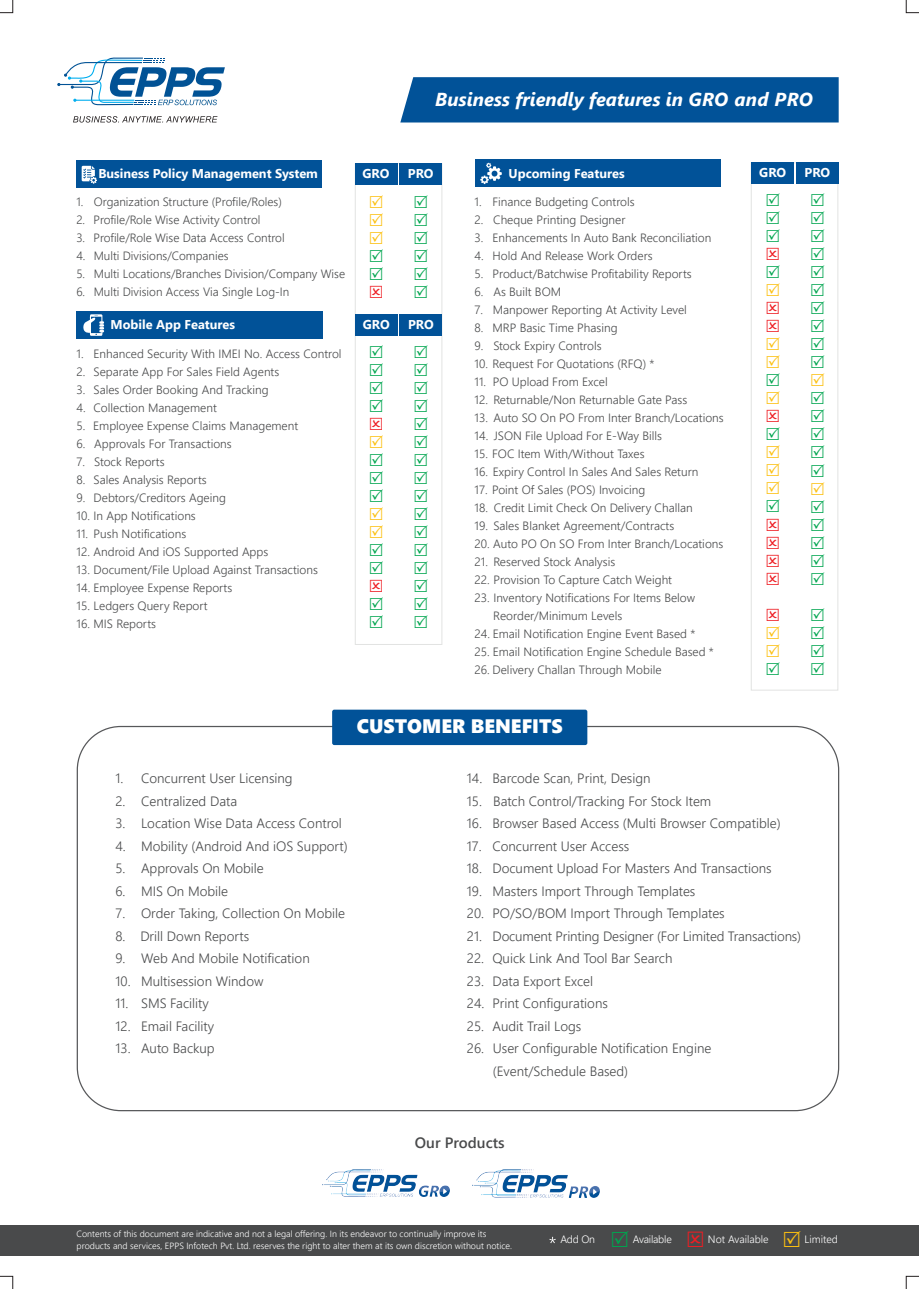
<style>
.page{position:relative;width:919px;height:1289px;background:#fff}
.page>*{position:absolute;margin:0;border:0;box-sizing:border-box;transform-origin:0 0}
.t1{font:19.5px "Segoe UI Black";color:#fff}
.t2{font:italic 700 18.75px "Segoe UI";color:#fff}
.t3{font:600 15px "Segoe UI";color:#494a4b}
.t4{font:300 13.5px/22.5px "Segoe UI";color:#494a4b}
.t5{font:700 12.75px "Segoe UI";color:#fff}
.t6{font:300 12px/18px "Segoe UI";color:#494a4b}
.t7{font:300 10.65px "Segoe UI";letter-spacing:-.01em;color:#fff}
.t8{font:300 9px/12px "Segoe UI";color:#fff}
</style>
<div class="page">
<div style="left:0;top:1225px;width:918px;height:30px;background:#494a4b"></div>
<svg style="left:549px;top:1236px;width:6px;height:7px"></svg>
<div style="left:750px;top:162px;width:88px;height:528px;background:#fff;border:1px solid #e2e3e2"></div>
<div style="left:474px;top:160px;width:246px;height:27px;background:#015298"></div>
<svg style="left:480px;top:163px;width:21px;height:21px"></svg>
<div style="left:751px;top:163px;width:43px;height:21px;background:#015298"></div>
<div style="left:796px;top:163px;width:42px;height:21px;background:#015298"></div>
<svg style="left:73px;top:116px;width:144px;height:6px"></svg>
<svg style="left:58px;top:57px;width:167px;height:49px"></svg>
<svg style="left:0;top:0;width:13px;height:13px"></svg>
<svg style="left:905px;top:1276px;width:13px;height:12px"></svg>
<svg style="left:0;top:1276px;width:13px;height:12px"></svg>
<svg style="left:905px;top:0;width:13px;height:13px"></svg>
<div style="left:355px;top:163px;width:87px;height:482px;background:#fff;border:1px solid #e2e3e2"></div>
<div style="left:355px;top:314px;width:42px;height:21px;background:#015298"></div>
<div style="left:399px;top:314px;width:43px;height:21px;background:#015298"></div>
<div style="left:77px;top:311px;width:246px;height:28px;background:#015298"></div>
<svg style="left:83px;top:314px;width:22px;height:22px"></svg>
<div style="left:400px;top:77px;width:438px;height:45px;background:#015298"></div>
<div style="left:332px;top:709px;width:255px;height:36px;background:#015298;border-radius:2px"></div>
<img style="left:322px;top:1169px;width:128px;height:27px">
<img style="left:472px;top:1169px;width:127px;height:27px">
<div style="left:355px;top:163px;width:42px;height:22px;background:#015298"></div>
<div style="left:399px;top:163px;width:43px;height:22px;background:#015298"></div>
<div style="left:76px;top:160px;width:246px;height:28px;background:#015298"></div>
<svg style="left:82px;top:166px;width:15px;height:18px"></svg>
<h2 class="t2" style="left:435px;top:88px;width:379px">Business friendly features in GRO and PRO</h2>
<p class="t5" style="left:98px;top:166px;width:221px">Business Policy Management System</p>
<p class="t6" style="left:76px;top:192px;width:207px">1. Organization Structure (Profile/Roles)</p>
<p class="t6" style="left:76px;top:210px;width:185px">2. Profile/Role Wise Activity Control</p>
<p class="t6" style="left:76px;top:228px;width:210px">3. Profile/Role Wise Data Access Control</p>
<p class="t6" style="left:76px;top:246px;width:154px">4. Multi Divisions/Companies</p>
<p class="t6" style="left:76px;top:264px;width:270px">5. Multi Locations/Branches Division/Company Wise</p>
<p class="t6" style="left:76px;top:282px;width:214px">6. Multi Division Access Via Single Log-In</p>
<p class="t5" style="left:111px;top:317px;width:126px">Mobile App Features</p>
<p class="t6" style="left:77px;top:344px;width:266px">1. Enhanced Security With IMEI No. Access Control</p>
<p class="t6" style="left:77px;top:362px;width:204px">2. Separate App For Sales Field Agents</p>
<p class="t6" style="left:77px;top:380px;width:194px">3. Sales Order Booking And Tracking</p>
<p class="t6" style="left:77px;top:398px;width:142px">4. Collection Management</p>
<p class="t6" style="left:77px;top:416px;width:223px">5. Employee Expense Claims Management</p>
<p class="t6" style="left:77px;top:434px;width:157px">6. Approvals For Transactions</p>
<p class="t6" style="left:77px;top:452px;width:90px">7. Stock Reports</p>
<p class="t6" style="left:77px;top:470px;width:132px">8. Sales Analysis Reports</p>
<p class="t6" style="left:77px;top:488px;width:151px">9. Debtors/Creditors Ageing</p>
<p class="t6" style="left:77px;top:506px;width:121px">10. In App Notifications</p>
<p class="t6" style="left:77px;top:524px;width:111px">11. Push Notifications</p>
<p class="t6" style="left:77px;top:542px;width:193px">12. Android And iOS Supported Apps</p>
<p class="t6" style="left:77px;top:560px;width:243px">13. Document/File Upload Against Transactions</p>
<p class="t6" style="left:77px;top:578px;width:157px">14. Employee Expense Reports</p>
<p class="t6" style="left:77px;top:596px;width:133px">15. Ledgers Query Report</p>
<p class="t6" style="left:77px;top:614px;width:81px">16. MIS Reports</p>
<p class="t5" style="left:362px;top:166px;width:28px">GRO</p>
<p class="t5" style="left:408px;top:166px;width:27px">PRO</p>
<p class="t5" style="left:363px;top:317px;width:28px">GRO</p>
<p class="t5" style="left:408px;top:317px;width:27px">PRO</p>
<p class="t5" style="left:508px;top:166px;width:118px">Upcoming Features</p>
<p class="t5" style="left:759px;top:166px;width:28px">GRO</p>
<p class="t5" style="left:804px;top:166px;width:27px">PRO</p>
<p class="t6" style="left:474px;top:192px;width:162px">1. Finance Budgeting Controls</p>
<p class="t6" style="left:474px;top:210px;width:152px">2. Cheque Printing Designer</p>
<p class="t6" style="left:474px;top:228px;width:238px">3. Enhancements In Auto Bank Reconciliation</p>
<p class="t6" style="left:474px;top:246px;width:180px">4. Hold And Release Work Orders</p>
<p class="t6" style="left:474px;top:264px;width:218px">5. Product/Batchwise Profitability Reports</p>
<p class="t6" style="left:474px;top:282px;width:88px">6. As Built BOM</p>
<p class="t6" style="left:474px;top:300px;width:214px">7. Manpower Reporting At Activity Level</p>
<p class="t6" style="left:474px;top:318px;width:144px">8. MRP Basic Time Phasing</p>
<p class="t6" style="left:474px;top:336px;width:128px">9. Stock Expiry Controls</p>
<p class="t6" style="left:474px;top:354px;width:181px">10. Request For Quotations (RFQ) *</p>
<p class="t6" style="left:474px;top:372px;width:135px">11. PO Upload From Excel</p>
<p class="t6" style="left:474px;top:390px;width:214px">12. Returnable/Non Returnable Gate Pass</p>
<p class="t6" style="left:474px;top:408px;width:251px">13. Auto SO On PO From Inter Branch/Locations</p>
<p class="t6" style="left:474px;top:426px;width:189px">14. JSON File Upload For E-Way Bills</p>
<p class="t6" style="left:474px;top:444px;width:171px">15. FOC Item With/Without Taxes</p>
<p class="t6" style="left:474px;top:462px;width:225px">16. Expiry Control In Sales And Sales Return</p>
<p class="t6" style="left:474px;top:480px;width:172px">17. Point Of Sales (POS) Invoicing</p>
<p class="t6" style="left:474px;top:498px;width:219px">18. Credit Limit Check On Delivery Challan</p>
<p class="t6" style="left:474px;top:516px;width:201px">19. Sales Blanket Agreement/Contracts</p>
<p class="t6" style="left:474px;top:534px;width:250px">20. Auto PO On SO From Inter Branch/Locations</p>
<p class="t6" style="left:474px;top:552px;width:142px">21. Reserved Stock Analysis</p>
<p class="t6" style="left:474px;top:570px;width:199px">22. Provision To Capture Catch Weight</p>
<p class="t6" style="left:493px;top:588px;width:204px;text-indent:-19px">23. Inventory Notifications For Items Below<br>Reorder/Minimum Levels</p>
<p class="t6" style="left:474px;top:624px;width:222px">24. Email Notification Engine Event Based *</p>
<p class="t6" style="left:474px;top:642px;width:241px">25. Email Notification Engine Schedule Based *</p>
<p class="t6" style="left:474px;top:660px;width:188px">26. Delivery Challan Through Mobile</p>
<h1 class="t1" style="left:350px;top:711px;width:218px">CUSTOMER BENEFITES</h1>
<h1 class="t1" style="left:357px;top:712px;width:207px">CUSTOMER BENEFITS</h1>
<p class="t4" style="left:115px;top:766px;width:179px">1. Concurrent User Licensing</p>
<p class="t4" style="left:115px;top:789px;width:123px">2. Centralized Data</p>
<p class="t4" style="left:115px;top:811px;width:228px">3. Location Wise Data Access Control</p>
<p class="t4" style="left:115px;top:834px;width:234px">4. Mobility (Android And iOS Support)</p>
<p class="t4" style="left:115px;top:856px;width:150px">5. Approvals On Mobile</p>
<p class="t4" style="left:115px;top:879px;width:114px">6. MIS On Mobile</p>
<p class="t4" style="left:115px;top:901px;width:231px">7. Order Taking, Collection On Mobile</p>
<p class="t4" style="left:115px;top:924px;width:135px">8. Drill Down Reports</p>
<p class="t4" style="left:115px;top:946px;width:196px">9. Web And Mobile Notification</p>
<p class="t4" style="left:115px;top:969px;width:149px">10. Multisession Window</p>
<p class="t4" style="left:115px;top:991px;width:95px">11. SMS Facility</p>
<p class="t4" style="left:115px;top:1014px;width:100px">12. Email Facility</p>
<p class="t4" style="left:115px;top:1036px;width:101px">13. Auto Backup</p>
<p class="t4" style="left:467px;top:766px;width:185px">14. Barcode Scan, Print, Design</p>
<p class="t4" style="left:467px;top:789px;width:246px">15. Batch Control/Tracking For Stock Item</p>
<p class="t4" style="left:467px;top:811px;width:315px">16. Browser Based Access (Multi Browser Compatible)</p>
<p class="t4" style="left:467px;top:834px;width:164px">17. Concurrent User Access</p>
<p class="t4" style="left:467px;top:856px;width:306px">18. Document Upload For Masters And Transactions</p>
<p class="t4" style="left:467px;top:879px;width:230px">19. Masters Import Through Templates</p>
<p class="t4" style="left:467px;top:901px;width:259px">20. PO/SO/BOM Import Through Templates</p>
<p class="t4" style="left:467px;top:924px;width:336px">21. Document Printing Designer (For Limited Transactions)</p>
<p class="t4" style="left:467px;top:946px;width:207px">22. Quick Link And Tool Bar Search</p>
<p class="t4" style="left:467px;top:969px;width:128px">23. Data Export Excel</p>
<p class="t4" style="left:467px;top:991px;width:142px">24. Print Configurations</p>
<p class="t4" style="left:467px;top:1014px;width:116px">25. Audit Trail Logs</p>
<p class="t4" style="left:492px;top:1036px;width:220px;text-indent:-26px">26. User Configurable Notification Engine (Event/Schedule Based)</p>
<p class="t3" style="left:415px;top:1130px;width:91px">Our Products</p>
<p class="t8" style="left:77px;top:1226px;width:437px">Contents of this document are indicative and not a legal offering. In its endeavor to continually improve its products and services, EPPS Infotech Pvt. Ltd. reserves the right to alter them at its own discretion without notice.</p>
<p class="t7" style="left:560px;top:1230px;width:36px">Add On</p>
<p class="t7" style="left:632px;top:1230px;width:40px">Available</p>
<p class="t7" style="left:708px;top:1230px;width:62px">Not Available</p>
<p class="t7" style="left:804px;top:1230px;width:35px">Limited</p>
</div>
